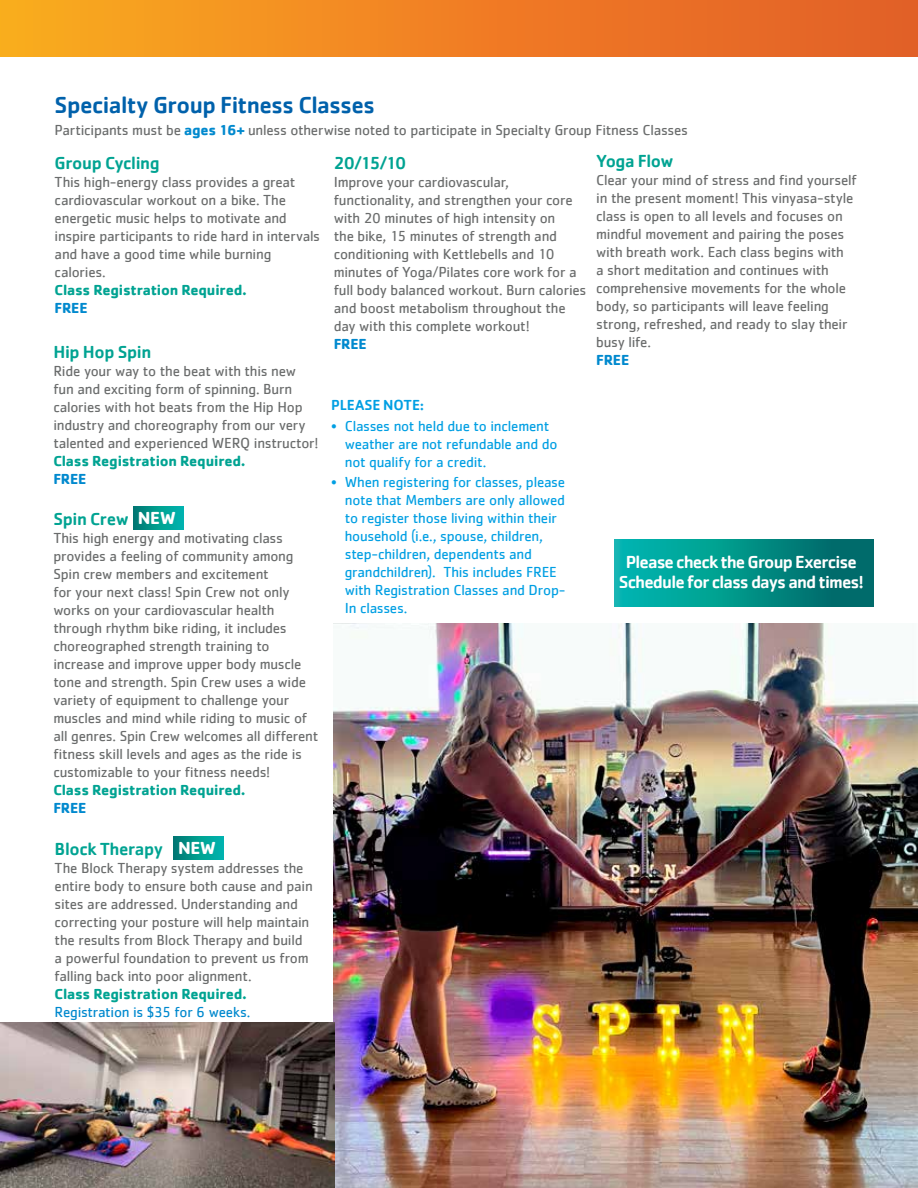
<style>
.page{position:relative;width:918px;height:1188px;background:#fff}
.page>*{position:absolute;margin:0;border:0;box-sizing:border-box;transform-origin:0 0}
.t1{font:500 24px "Cachet";letter-spacing:-.025em;color:#0061ab}
.t2{font:500 18px "Cachet";letter-spacing:-.02em;color:#00a392}
.t3{font:500 18px/19.5px "Cachet";letter-spacing:-.045em;color:#fff;text-align:center}
.t4{font:700 18px "Cachet";letter-spacing:-.015em;color:#fff}
.t5{font:15px/18px "Cachet";letter-spacing:-.015em;color:#6a6c6c}
.t6{font:15px/18px "Cachet";letter-spacing:-.015em;color:#009fe3}
.t7{font:700 15px "Cachet";letter-spacing:-.015em;color:#00a392}
.t8{font:15px "Cachet";letter-spacing:-.02em;color:#0089ce}
.t9{font:700 15px "Cachet";letter-spacing:-.01em;color:#0089ce}
.t10{font:500 15px "Cachet";letter-spacing:-.01em;color:#009fe3}
.s1{font-weight:700;color:#0089ce}
</style>
<div class="page">
<img style="left:334px;top:623px;width:584px;height:565px">
<div style="left:615px;top:539px;width:259px;height:67px;background:linear-gradient(to right,#01bdb1,#006361)"></div>
<div style="left:0;top:0;width:918px;height:56px;background:linear-gradient(to right,#fbaa1f,#e35a28)"></div>
<div style="left:133px;top:507px;width:51px;height:22px;background:linear-gradient(to right,#007c72,#00bab0)"></div>
<div style="left:174px;top:837px;width:50px;height:22px;background:linear-gradient(to right,#007d73,#00b8ae)"></div>
<img style="left:0;top:1022px;width:335px;height:166px">
<h1 class="t1" style="left:55px;top:90px;width:322px">Specialty Group Fitness Classes</h1>
<p class="t5" style="left:55px;top:121px;width:635px">Participants must be <span class="s1">ages 16+</span> unless otherwise noted to participate in Specialty Group Fitness Classes</p>
<p class="t2" style="left:55px;top:152px;width:107px">Group Cycling</p>
<p class="t5" style="left:55px;top:173px;width:267px">This high-energy class provides a great cardiovascular workout on a bike. The energetic music helps to motivate and inspire participants to ride hard in intervals and have a good time while burning calories.</p>
<p class="t7" style="left:55px;top:280px;width:194px">Class Registration Required.</p>
<p class="t9" style="left:55px;top:298px;width:35px">FREE</p>
<p class="t2" style="left:596px;top:150px;width:79px">Yoga Flow</p>
<p class="t5" style="left:596px;top:171px;width:262px">Clear your mind of stress and find yourself in the present moment! This vinyasa-style class is open to all levels and focuses on mindful movement and pairing the poses with breath work. Each class begins with<br>a short meditation and continues with comprehensive movements for the whole body, so participants will leave feeling strong, refreshed, and ready to slay their busy life.</p>
<p class="t9" style="left:596px;top:350px;width:35px">FREE</p>
<p class="t2" style="left:334px;top:152px;width:74px">20/15/10</p>
<p class="t5" style="left:334px;top:173px;width:254px">Improve your cardiovascular, functionality, and strengthen your core with 20 minutes of high intensity on<br>the bike, 15 minutes of strength and conditioning with Kettlebells and 10 minutes of Yoga/Pilates core work for a full body balanced workout. Burn calories and boost metabolism throughout the day with this complete workout!</p>
<p class="t9" style="left:334px;top:334px;width:35px">FREE</p>
<p class="t2" style="left:53px;top:340px;width:100px">Hip Hop Spin</p>
<p class="t5" style="left:53px;top:361px;width:267px">Ride your way to the beat with this new fun and exciting form of spinning. Burn calories with hot beats from the Hip Hop industry and choreography from our very talented and experienced WERQ instructor!</p>
<p class="t7" style="left:53px;top:451px;width:194px">Class Registration Required.</p>
<p class="t9" style="left:53px;top:469px;width:35px">FREE</p>
<p class="t10" style="left:331px;top:396px;width:94px">PLEASE NOTE:</p>
<p class="t6" style="left:345px;top:416px;width:214px;text-indent:-14px">• Classes not held due to inclement weather are not refundable and do not qualify for a credit.</p>
<p class="t6" style="left:345px;top:473px;width:222px;text-indent:-14px">• When registering for classes, please note that Members are only allowed to register those living within their household (i.e., spouse, children, step-children, dependents and grandchildren). This includes FREE with Registration Classes and Drop-In classes.</p>
<p class="t4" style="left:138px;top:506px;width:39px">NEW</p>
<p class="t2" style="left:53px;top:508px;width:77px">Spin Crew</p>
<p class="t5" style="left:53px;top:529px;width:266px">This high energy and motivating class provides a feeling of community among Spin crew members and excitement<br>for your next class! Spin Crew not only works on your cardiovascular health through rhythm bike riding, it includes choreographed strength training to increase and improve upper body muscle tone and strength. Spin Crew uses a wide variety of equipment to challenge your muscles and mind while riding to music of all genres. Spin Crew welcomes all different fitness skill levels and ages as the ride is customizable to your fitness needs!</p>
<p class="t7" style="left:53px;top:780px;width:194px">Class Registration Required.</p>
<p class="t9" style="left:53px;top:798px;width:35px">FREE</p>
<p class="t3" style="left:619px;top:552px;width:246px">Please check the Group Exercise<br>Schedule for class days and times!</p>
<p class="t4" style="left:178px;top:836px;width:39px">NEW</p>
<p class="t2" style="left:55px;top:838px;width:110px">Block Therapy</p>
<p class="t5" style="left:55px;top:859px;width:260px">The Block Therapy system addresses the entire body to ensure both cause and pain sites are addressed. Understanding and correcting your posture will help maintain the results from Block Therapy and build a powerful foundation to prevent us from falling back into poor alignment.</p>
<p class="t7" style="left:55px;top:984px;width:194px">Class Registration Required.</p>
<p class="t8" style="left:55px;top:1003px;width:197px">Registration is $35 for 6 weeks.</p>
</div>
